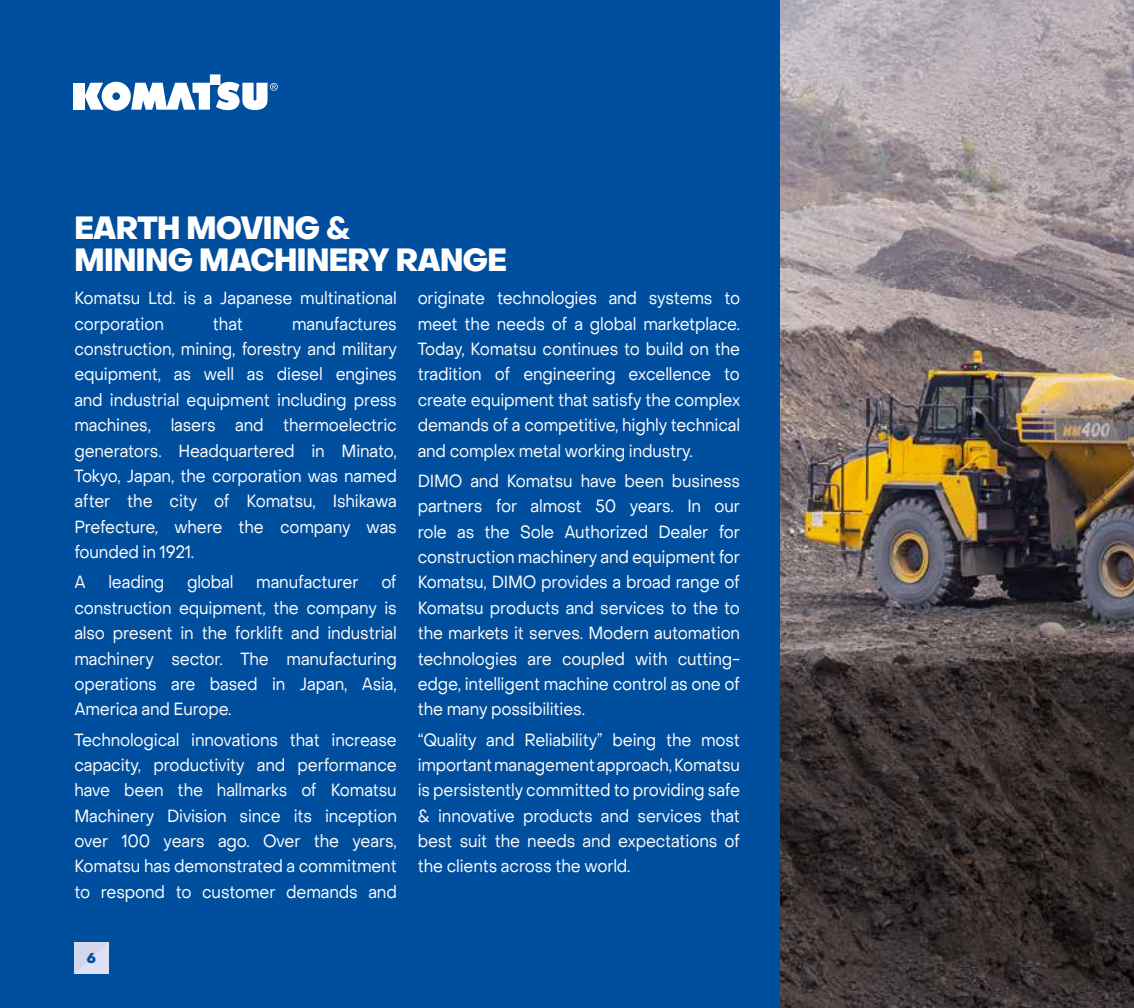
<style>
.page{position:relative;width:1134px;height:1008px;background:#fff}
.page>*{position:absolute;margin:0;border:0;box-sizing:border-box;transform-origin:0 0}
.t1{font:800 31.5px/31.5px "Object Sans";letter-spacing:-.02em;color:#fff;scale:.95 1}
.t2{font:17.5px/25.4px "Object Sans";letter-spacing:-.01em;color:#fff;text-align:justify;scale:.9 1}
.t3{font:800 14px "Object Sans";color:#004f9f}
</style>
<div class="page">
<div style="left:0;top:0;width:787px;height:1008px;background:#004f9f"></div>
<img style="left:780px;top:0;width:354px;height:1008px">
<svg style="left:74px;top:943px;width:34px;height:31px"></svg>
<div style="left:73px;top:83px;width:12px;height:27px;background:#fff"></div>
<svg style="left:85px;top:74px;width:193px;height:37px"></svg>
<h1 class="t1" style="left:74px;top:213px;width:457px">EARTH MOVING &amp;<br>MINING MACHINERY RANGE</h1>
<p class="t2" style="left:74px;top:286px;width:360px">Komatsu Ltd. is a Japanese multinational corporation</p>
<p class="t2" style="left:418px;top:286px;width:360px">originate technologies and systems to meet the needs of a global marketplace.<br>Today, Komatsu continues to build on the tradition of engineering excellence to create equipment that satisfy the complex demands of a competitive, highly technical and complex metal working industry.</p>
<p class="t2" style="left:418px;top:468px;width:360px">DIMO and Komatsu have been business partners for almost 50 years. In our role as the Sole Authorized Dealer for construction machinery and equipment for Komatsu, DIMO provides a broad range of Komatsu products and services to the to the markets it serves. Modern automation technologies are coupled with cutting&shy;edge, intelligent machine control as one of the many possibilities.</p>
<p class="t2" style="left:418px;top:727px;width:360px">“Quality and Reliability” being the most important management approach, Komatsu is persistently committed to providing safe &amp; innovative products and services that best suit the needs and expectations of the clients across the world.</p>
<p class="t2" style="left:74px;top:311px;width:360px;text-indent:218px">manufactures construction, mining, forestry and military equipment, as well as diesel engines and industrial equipment including press machines, lasers and thermoelectric generators. Headquartered in Minato, Tokyo, Japan, the corporation was named after the city of Komatsu, Ishikawa Prefecture, where the company was founded in 1921.</p>
<p class="t2" style="left:74px;top:570px;width:14px">A</p>
<p class="t2" style="left:108px;top:570px;width:64px">leading</p>
<p class="t2" style="left:187px;top:570px;width:53px">global</p>
<p class="t2" style="left:256px;top:570px;width:115px">manufacturer</p>
<p class="t2" style="left:213px;top:311px;width:35px">that</p>
<p class="t2" style="left:74px;top:570px;width:360px;text-indent:307px">of construction equipment, the company is also present in the forklift and industrial machinery sector. The manufacturing operations are based in Japan, Asia, America and Europe.</p>
<p class="t2" style="left:74px;top:727px;width:360px">Technological innovations that increase capacity, productivity and performance have been the hallmarks of Komatsu Machinery Division since its inception over 100 years ago. Over the years, Komatsu has demonstrated a commitment to respond to customer demands and</p>
<p class="t3" style="left:87px;top:949px;width:11px">6</p>
</div>
